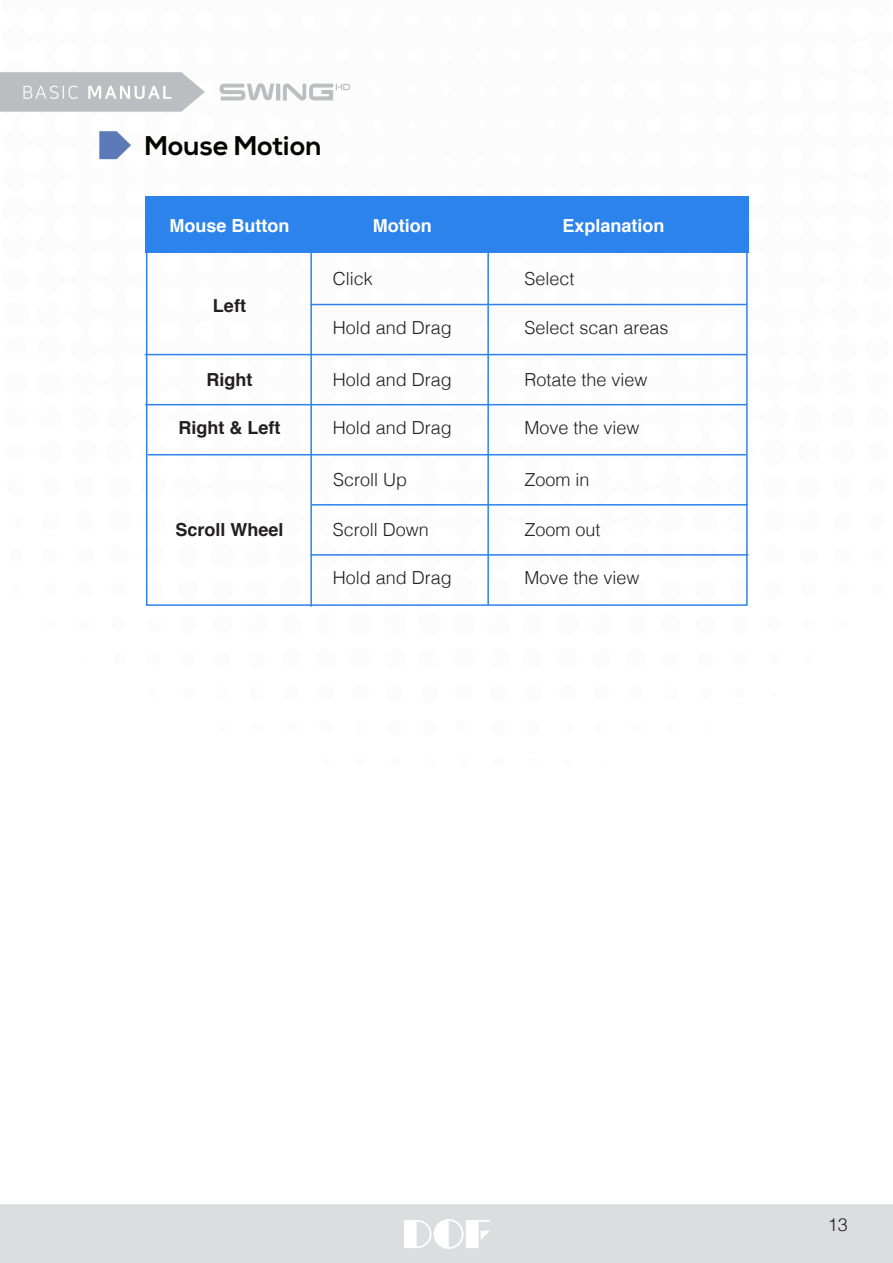
<style>
.page{position:relative;width:893px;height:1263px;background:#fff}
.page>*{position:absolute;margin:0;border:0;box-sizing:border-box;transform-origin:0 0}
.t1{font:700 27px "Nexa";color:#040503}
.t2{font:300 18px "Helvetica";color:#231f20}
.t3{font:700 18px "Helvetica";color:#231f20}
.t4{font:700 18px "Helvetica";color:#fff}
</style>
<div class="page">
<img style="left:0;top:72px;width:893px;height:1191px">
<img style="left:99px;top:128px;width:32px;height:33px">
<div style="left:145px;top:197px;width:603px;height:56px;background:#2c83ec"></div>
<div style="left:146px;top:209px;width:602px;height:397px;border:2px solid #2c83ec"></div>
<hr style="left:145px;top:354px;width:601px;height:1px;background:#2c83ec">
<hr style="left:310px;top:253px;width:2px;height:354px;background:#2c83ec">
<hr style="left:487px;top:252px;width:2px;height:353px;background:#2c83ec">
<hr style="left:148px;top:454px;width:598px;height:1px;background:#2c83ec">
<hr style="left:310px;top:304px;width:436px;height:1px;background:#2c83ec">
<hr style="left:145px;top:404px;width:601px;height:1px;background:#2c83ec">
<hr style="left:311px;top:504px;width:437px;height:1px;background:#2c83ec">
<hr style="left:310px;top:554px;width:438px;height:2px;background:#2c83ec">
<p class="t1" style="left:145px;top:130px;width:178px">Mouse Motion</p>
<p class="t4" style="left:169px;top:211px;width:121px">Mouse Button</p>
<p class="t4" style="left:373px;top:211px;width:60px">Motion</p>
<p class="t4" style="left:562px;top:211px;width:104px">Explanation</p>
<p class="t3" style="left:213px;top:291px;width:34px">Left</p>
<p class="t3" style="left:206px;top:365px;width:47px">Right</p>
<p class="t3" style="left:178px;top:413px;width:103px">Right &amp; Left</p>
<p class="t3" style="left:175px;top:515px;width:110px">Scroll Wheel</p>
<p class="t2" style="left:333px;top:263px;width:41px">Click</p>
<p class="t2" style="left:333px;top:312px;width:121px">Hold and Drag</p>
<p class="t2" style="left:333px;top:364px;width:121px">Hold and Drag</p>
<p class="t2" style="left:333px;top:412px;width:121px">Hold and Drag</p>
<p class="t2" style="left:333px;top:464px;width:75px">Scroll Up</p>
<p class="t2" style="left:333px;top:514px;width:98px">Scroll Down</p>
<p class="t2" style="left:333px;top:562px;width:121px">Hold and Drag</p>
<p class="t2" style="left:524px;top:263px;width:52px">Select</p>
<p class="t2" style="left:524px;top:312px;width:146px">Select scan areas</p>
<p class="t2" style="left:524px;top:364px;width:125px">Rotate the view</p>
<p class="t2" style="left:524px;top:412px;width:117px">Move the view</p>
<p class="t2" style="left:524px;top:464px;width:67px">Zoom in</p>
<p class="t2" style="left:524px;top:514px;width:78px">Zoom out</p>
<p class="t2" style="left:524px;top:562px;width:117px">Move the view</p>
<p class="t2" style="left:828px;top:1209px;width:22px">13</p>
</div>
